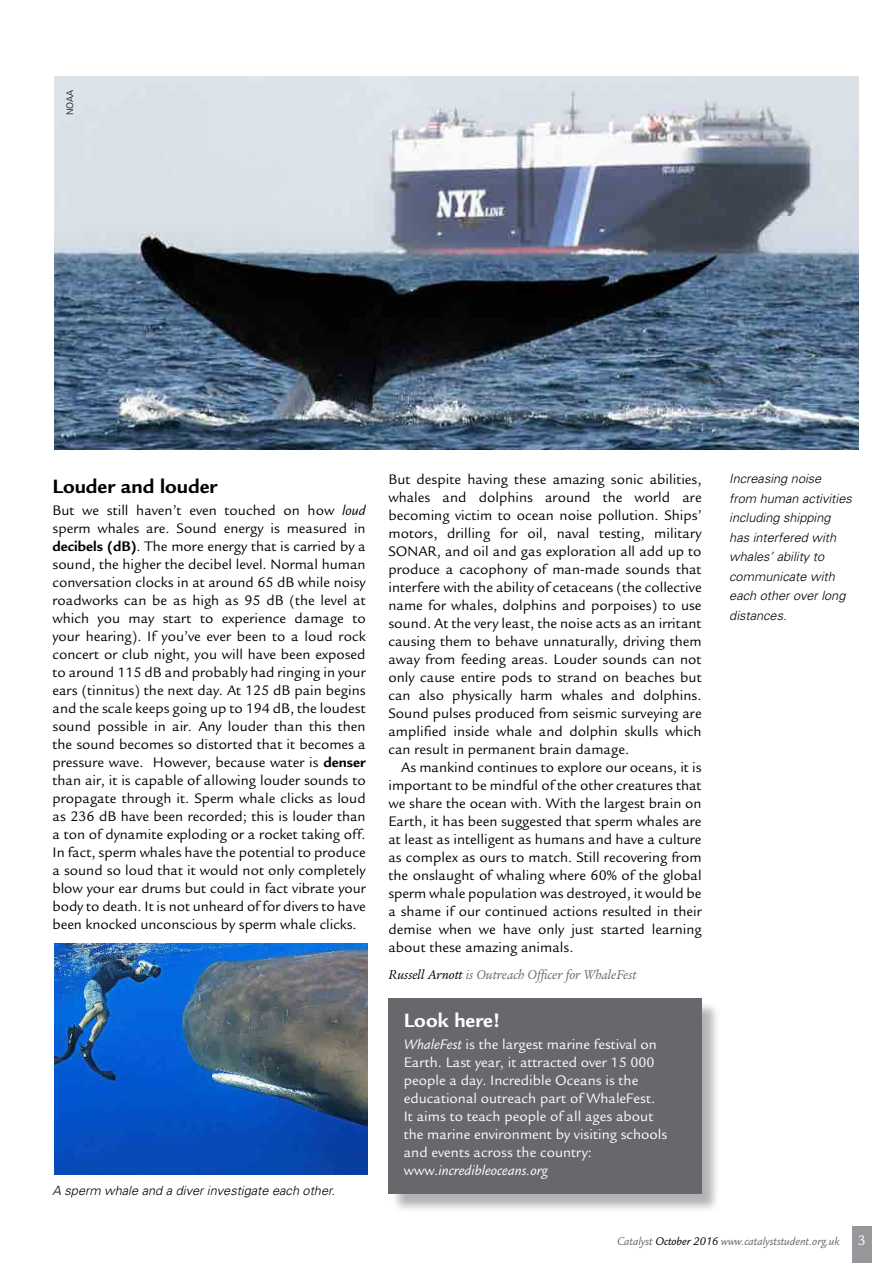
<style>
.page{position:relative;width:893px;height:1263px;background:#fff}
.page>*{position:absolute;margin:0;border:0;box-sizing:border-box;transform-origin:0 0}
.t1{font:700 21px "Legacy Sans";color:#000}
.t2{font:700 21px "Legacy Sans";color:#fff}
.t3{font:15px/18px "Legacy Sans";color:#000;text-align:justify}
.t4{font:15px/18px "Legacy Sans";color:#fff}
.t5{font:italic 13.95px "Legacy Ser ITC";color:#68676c}
.t6{font:italic 300 12.75px/19.5px "Univers";color:#000}
.t7{font:italic 12px "Legacy Sans";color:#68676c}
.t8{font:300 9px "Univers";color:#000}
.s1{font-style:italic}
.s2{font-weight:700}
.s3{color:#000}
.s4{font-style:normal;font-size:15px;color:#fff}
</style>
<div class="page">
<div style="left:852px;top:1226px;width:20px;height:37px;background:#98989c"></div>
<img style="left:54px;top:944px;width:313px;height:231px">
<div style="left:391px;top:1001px;width:329px;height:212px;background:#000;opacity:.3"></div>
<div style="left:388px;top:998px;width:314px;height:196px;background:#68676c"></div>
<img style="left:54px;top:77px;width:805px;height:372px">
<p class="t8" style="left:65px;top:115px;width:27px;rotate:-90deg">NOAA</p>
<p class="t1" style="left:52px;top:474px;width:166px">Louder and louder</p>
<p class="t3" style="left:52px;top:501px;width:315px">But we still haven’t even touched on how <span class="s1">loud </span>sperm whales are. Sound energy is measured in <span class="s2">decibels (dB)</span>. The more energy that is carried by a sound, the higher the decibel level. Normal human conversation clocks in at around 65 dB while noisy roadworks can be as high as 95 dB (the level at which you may start to experience damage to your hearing). If you’ve ever been to a loud rock concert or club night, you will have been exposed to around 115 dB and probably had ringing in your ears (tinnitus) the next day. At 125 dB pain begins and the scale keeps going up to 194 dB, the loudest sound possible in air. Any louder than this then the sound becomes so distorted that it becomes a pressure wave. However, because water is <span class="s2">denser </span>than air, it is capable of allowing louder sounds to propagate through it. Sperm whale clicks as loud as 236 dB have been recorded; this is louder than a ton of dynamite exploding or a rocket taking off.<br>In fact, sperm whales have the potential to produce a sound so loud that it would not only completely blow your ear drums but could in fact vibrate your body to death. It is not unheard of for divers to have been knocked unconscious by sperm whale clicks.</p>
<p class="t6" style="left:52px;top:1180px;width:284px">A sperm whale and a diver investigate each other.</p>
<p class="t3" style="left:388px;top:470px;width:315px">But despite having these amazing sonic abilities,</p>
<p class="t3" style="left:388px;top:488px;width:315px">whales and dolphins around the world are</p>
<p class="t3" style="left:388px;top:506px;width:315px">becoming victim to ocean noise pollution. Ships’</p>
<p class="t3" style="left:388px;top:524px;width:315px">motors, drilling for oil, naval testing, military</p>
<p class="t3" style="left:388px;top:542px;width:315px">SONAR, and oil and gas exploration all add up to</p>
<p class="t3" style="left:388px;top:560px;width:315px">produce a cacophony of man-made sounds that</p>
<p class="t3" style="left:388px;top:578px;width:315px">interfere with the ability of cetaceans (the collective</p>
<p class="t3" style="left:388px;top:596px;width:315px">name for whales, dolphins and porpoises) to use</p>
<p class="t3" style="left:388px;top:614px;width:315px">sound. At the very least, the noise acts as an irritant</p>
<p class="t3" style="left:388px;top:632px;width:315px">causing them to behave unnaturally, driving them</p>
<p class="t3" style="left:388px;top:650px;width:315px">away from feeding areas. Louder sounds can not</p>
<p class="t3" style="left:388px;top:668px;width:315px">only cause entire pods to strand on beaches but</p>
<p class="t3" style="left:388px;top:686px;width:315px">can also physically harm whales and dolphins.</p>
<p class="t3" style="left:388px;top:704px;width:315px">Sound pulses produced from seismic surveying are</p>
<p class="t3" style="left:388px;top:722px;width:315px">amplified inside whale and dolphin skulls which</p>
<p class="t3" style="left:388px;top:740px;width:242px">can result in permanent brain damage.</p>
<p class="t3" style="left:401px;top:758px;width:302px">As mankind continues to explore our oceans, it is</p>
<p class="t3" style="left:388px;top:776px;width:315px">important to be mindful of the other creatures that</p>
<p class="t3" style="left:388px;top:794px;width:315px">we share the ocean with. With the largest brain on</p>
<p class="t3" style="left:388px;top:812px;width:315px">Earth, it has been suggested that sperm whales are</p>
<p class="t3" style="left:388px;top:830px;width:315px">at least as intelligent as humans and have a culture</p>
<p class="t3" style="left:388px;top:848px;width:315px">as complex as ours to match. Still recovering from</p>
<p class="t3" style="left:388px;top:866px;width:315px">the onslaught of whaling where 60% of the global</p>
<p class="t3" style="left:388px;top:884px;width:315px">sperm whale population was destroyed, it would be</p>
<p class="t3" style="left:388px;top:902px;width:315px">a shame if our continued actions resulted in their</p>
<p class="t3" style="left:388px;top:920px;width:315px">demise when we have only just started learning</p>
<p class="t3" style="left:388px;top:938px;width:187px">about these amazing animals.</p>
<p class="t5" style="left:388px;top:966px;width:249px"><span class="s3">Russell Arnott</span> is Outreach Officer for WhaleFest</p>
<p class="t2" style="left:404px;top:1008px;width:98px">Look here!</p>
<p class="t4" style="left:404px;top:1036px;width:265px"><span class="s1">WhaleFest</span> is the largest marine festival on Earth. Last year, it attracted over 15 000 people a day. Incredible Oceans is the educational outreach part of WhaleFest.<br>It aims to teach people of all ages about the marine environment by visiting schools and events across the country: www.<span class="s1">incredibleoceans.org</span></p>
<p class="t6" style="left:729px;top:469px;width:124px">Increasing noise<br>from human activities including shipping has interfered with whales’ ability to communicate with each other over long distances.</p>
<p class="t7" style="left:617px;top:1235px;width:250px">Catalyst <span class="s3">October 2016</span> www.catalyststudent.org.uk <span class="s4">3</span></p>
</div>
